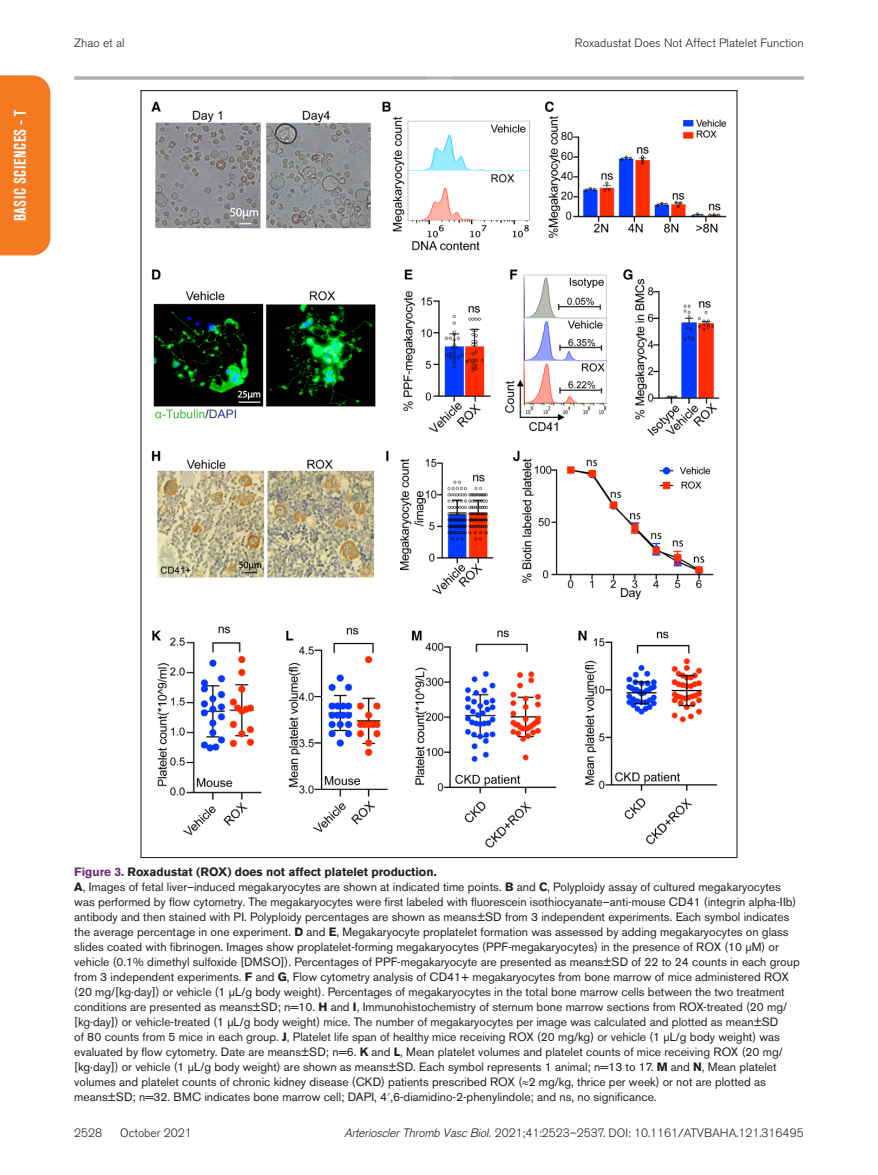
<style>
.page{position:relative;width:878px;height:1175px;background:#fff}
.page>*{position:absolute;margin:0;border:0;box-sizing:border-box;transform-origin:0 0}
.t1{font:700 condensed 16.5px "Akzidenz Grotesk BE";color:#fff;scale:.9 1}
.t2{font:12px/15px "Akzidenz Grotesk BE";color:#231f20}
.t3{font:300 12px "Akzidenz Grotesk BE";color:#231f20}
.s1{font-weight:700;color:#6e2f76}
.s2{font-weight:700}
.s3{font-family:"Gandhari Unicode"}
.s4{font-family:"Akzidenz Grotesk";font-style:italic}
</style>
<div class="page">
<div style="left:0;top:75px;width:50px;height:180px;background:#f47921"></div>
<hr style="left:74px;top:76px;width:729px;height:4px;background:#b9babe">
<svg style="left:140px;top:90px;width:598px;height:768px"></svg>
<h1 class="t1" style="left:11px;top:221px;width:125px;rotate:-90deg">Basic Sciences - T</h1>
<p class="t3" style="left:74px;top:36px;width:52px">Zhao et al</p>
<p class="t3" style="left:575px;top:36px;width:230px">Roxadustat Does Not Affect Platelet Function</p>
<p class="t2" style="left:74px;top:864px;width:727px"><span class="s1">Figure 3.</span> <span class="s2">Roxadustat (ROX) does not affect platelet production.<br>A</span>, Images of fetal liver–induced megakaryocytes are shown at indicated time points. <span class="s2">B</span> and <span class="s2">C</span>, Polyploidy assay of cultured megakaryocytes was performed by flow cytometry. The megakaryocytes were first labeled with fluorescein isothiocyanate–anti-mouse CD41 (integrin alpha-IIb) antibody and then stained with PI. Polyploidy percentages are shown as means±SD from 3 independent experiments. Each symbol indicates the average percentage in one experiment. <span class="s2">D</span> and <span class="s2">E</span>, Megakaryocyte proplatelet formation was assessed by adding megakaryocytes on glass slides coated with fibrinogen. Images show proplatelet-forming megakaryocytes (PPF-megakaryocytes) in the presence of ROX (10 μM) or vehicle (0.1% dimethyl sulfoxide [DMSO]). Percentages of PPF-megakaryocyte are presented as means±SD of 22 to 24 counts in each group from 3 independent experiments. <span class="s2">F</span> and <span class="s2">G</span>, Flow cytometry analysis of CD41+ megakaryocytes from bone marrow of mice administered ROX (20 mg/[kg·day]) or vehicle (1 μL/g body weight). Percentages of megakaryocytes in the total bone marrow cells between the two treatment conditions are presented as means±SD; n=10. <span class="s2">H</span> and <span class="s2">I</span>, Immunohistochemistry of sternum bone marrow sections from ROX-treated (20 mg/ [kg·day]) or vehicle-treated (1 μL/g body weight) mice. The number of megakaryocytes per image was calculated and plotted as mean±SD<br>of 80 counts from 5 mice in each group. <span class="s2">J</span>, Platelet life span of healthy mice receiving ROX (20 mg/kg) or vehicle (1 μL/g body weight) was evaluated by flow cytometry. Date are means±SD; n=6. <span class="s2">K</span> and <span class="s2">L</span>, Mean platelet volumes and platelet counts of mice receiving ROX (20 mg/ [kg·day]) or vehicle (1 μL/g body weight) are shown as means±SD. Each symbol represents 1 animal; n=13 to 17. <span class="s2">M</span> and <span class="s2">N</span>, Mean platelet volumes and platelet counts of chronic kidney disease (CKD) patients prescribed ROX (≈2 mg/kg, thrice per week) or not are plotted as means±SD; n=32. BMC indicates bone marrow cell; DAPI, 4<span class="s3">′</span>,6-diamidino-2-phenylindole; and ns, no significance.</p>
<p class="t3" style="left:74px;top:1126px;width:29px">2528</p>
<p class="t3" style="left:120px;top:1126px;width:73px">October 2021</p>
<p class="t3" style="left:344px;top:1126px;width:461px"><span class="s4">Arterioscler Thromb Vasc Biol.</span> 2021;41:2523–2537. DOI: 10.1161/ATVBAHA.121.316495</p>
</div>
